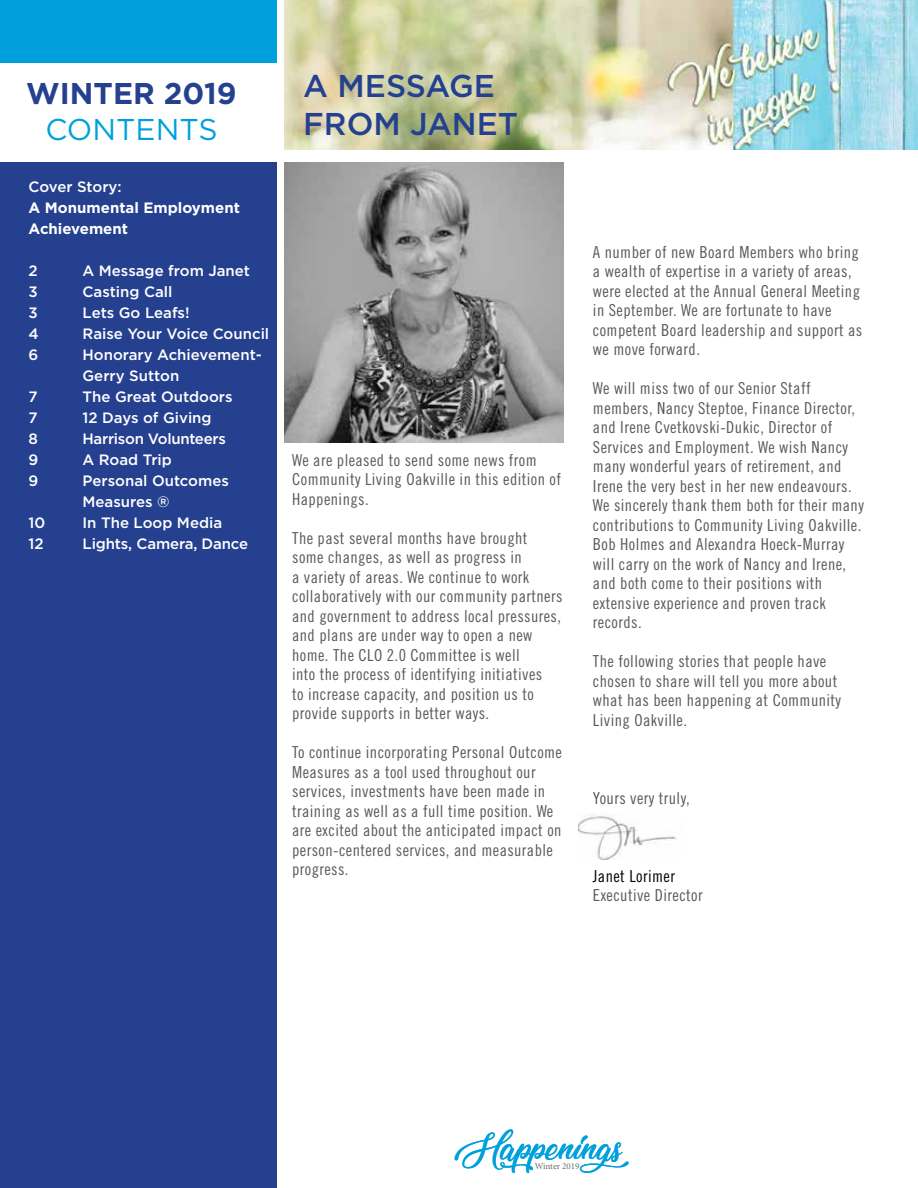
<style>
.page{position:relative;width:918px;height:1188px;background:#fff}
.page>*{position:absolute;margin:0;border:0;box-sizing:border-box;transform-origin:0 0}
.t1{font:37.8px "Lovely Home";color:#00a0dc}
.t2{font:500 31.5px/37.8px "Gotham HTF";color:#25408f}
.t3{font:700 30px "Gotham HTF";color:#25408f}
.t4{font:30px "Gotham HTF";color:#00a0dc}
.t5{font:16.5px/19.5px "Trade Gothic Cond Eighteen";letter-spacing:.025em;color:#58595b}
.t6{font:16.5px "Trade Gothic Cond Eighteen";letter-spacing:.025em;color:#000}
.t7{font:500 15px/21px "Gotham HTF";color:#fff}
.t8{font:700 15px/21px "Gotham HTF";color:#fff}
.t9{font:500 15px "Gotham HTF";letter-spacing:-.02em;color:#fff}
.t10{font:9px "Minion Pro";color:#6d6e71}
</style>
<div class="page">
<img style="left:285px;top:0;width:633px;height:150px">
<div style="left:0;top:163px;width:277px;height:1025px;background:#25408f"></div>
<div style="left:0;top:0;width:277px;height:63px;background:#00a0dc"></div>
<img style="left:285px;top:163px;width:278px;height:279px">
<img style="left:579px;top:814px;width:98px;height:46px">
<h3 class="t3" style="left:26px;top:76px;width:212px">WINTER 2019</h3>
<h3 class="t4" style="left:45px;top:113px;width:174px">CONTENTS</h3>
<p class="t7" style="left:29px;top:176px;width:95px">Cover Story:</p>
<p class="t8" style="left:29px;top:197px;width:213px">A Monumental Employment<br>Achievement</p>
<p class="t7" style="left:29px;top:260px;width:11px">2</p>
<p class="t7" style="left:83px;top:260px;width:169px">A Message from Janet</p>
<p class="t7" style="left:29px;top:281px;width:11px">3</p>
<p class="t7" style="left:83px;top:281px;width:91px">Casting Call</p>
<p class="t7" style="left:29px;top:302px;width:11px">3</p>
<p class="t7" style="left:83px;top:302px;width:109px">Lets Go Leafs!</p>
<p class="t7" style="left:29px;top:323px;width:12px">4</p>
<p class="t7" style="left:83px;top:323px;width:188px">Raise Your Voice Council</p>
<p class="t7" style="left:29px;top:344px;width:11px">6</p>
<p class="t7" style="left:83px;top:344px;width:181px">Honorary Achievement-<br>Gerry Sutton</p>
<p class="t7" style="left:29px;top:386px;width:11px">7</p>
<p class="t7" style="left:83px;top:386px;width:152px">The Great Outdoors</p>
<p class="t7" style="left:29px;top:407px;width:11px">7</p>
<p class="t7" style="left:83px;top:407px;width:131px">12 Days of Giving</p>
<p class="t7" style="left:29px;top:428px;width:11px">8</p>
<p class="t9" style="left:83px;top:430px;width:145px">Harrison Volunteers</p>
<p class="t7" style="left:29px;top:449px;width:11px">9</p>
<p class="t7" style="left:83px;top:449px;width:91px">A Road Trip</p>
<p class="t7" style="left:29px;top:470px;width:11px">9</p>
<p class="t7" style="left:83px;top:470px;width:148px">Personal Outcomes<br>Measures ®</p>
<p class="t7" style="left:29px;top:512px;width:18px">10</p>
<p class="t7" style="left:83px;top:512px;width:141px">In The Loop Media</p>
<p class="t7" style="left:29px;top:533px;width:17px">12</p>
<p class="t7" style="left:83px;top:533px;width:167px">Lights, Camera, Dance</p>
<h2 class="t2" style="left:303px;top:67px;width:217px">A MESSAGE<br>FROM JANET</h2>
<p class="t5" style="left:292px;top:450px;width:270px">We are pleased to send some news from<br>Community Living Oakville in this edition of<br>Happenings.</p>
<p class="t5" style="left:292px;top:528px;width:272px">The past several months have brought some changes, as well as progress in<br>a variety of areas. We continue to work collaboratively with our community partners and government to address local pressures, and plans are under way to open a new home. The CLO 2.0 Committee is well<br>into the process of identifying initiatives<br>to increase capacity, and position us to provide supports in better ways.</p>
<p class="t5" style="left:292px;top:742px;width:271px">To continue incorporating Personal Outcome Measures as a tool used throughout our services, investments have been made in training as well as a full time position. We are excited about the anticipated impact on person-centered services, and measurable progress.</p>
<p class="t5" style="left:593px;top:242px;width:271px">A number of new Board Members who bring a wealth of expertise in a variety of areas, were elected at the Annual General Meeting in September. We are fortunate to have competent Board leadership and support as we move forward.</p>
<p class="t5" style="left:593px;top:379px;width:272px">We will miss two of our Senior Staff members, Nancy Steptoe, Finance Director, and Irene Cvetkovski-Dukic, Director of Services and Employment. We wish Nancy many wonderful years of retirement, and Irene the very best in her new endeavours.<br>We sincerely thank them both for their many contributions to Community Living Oakville.<br>Bob Holmes and Alexandra Hoeck-Murray will carry on the work of Nancy and Irene, and both come to their positions with extensive experience and proven track records.</p>
<p class="t5" style="left:593px;top:652px;width:250px">The following stories that people have chosen to share will tell you more about what has been happening at Community Living Oakville.</p>
<p class="t5" style="left:593px;top:788px;width:98px">Yours very truly,</p>
<p class="t6" style="left:593px;top:866px;width:83px">Janet Lorimer</p>
<p class="t5" style="left:593px;top:886px;width:111px">Executive Director</p>
<h1 class="t1" style="left:454px;top:1124px;width:195px">Happenings</h1>
<p class="t10" style="left:535px;top:1160px;width:46px">Winter 2019</p>
</div>
